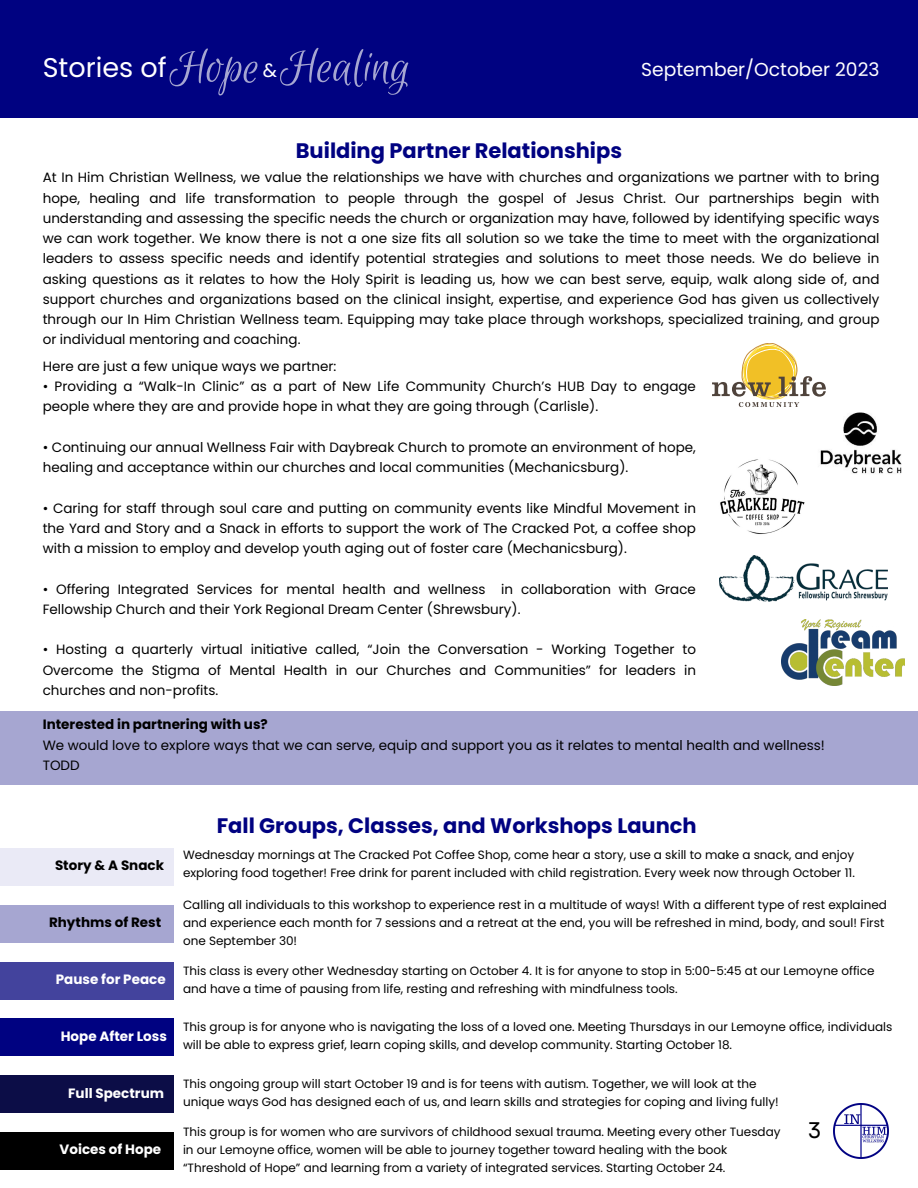
<style>
.page{position:relative;width:918px;height:1188px;background:#fff}
.page>*{position:absolute;margin:0;border:0;box-sizing:border-box;transform-origin:0 0}
.t1{font:51.45px "Euphoria Script";color:#a6a6d1}
.t2{font:27px "Poppins";color:#fff}
.t3{font:22.5px "Garet";color:#000}
.t4{font:700 21px "Poppins";color:#000281}
.t5{font:19.35px "Poppins";color:#fff}
.t6{font:18.75px "Poppins";color:#fff}
.t7{font:13.5px/20.2px "Poppins";color:#000}
.t8{font:700 13.5px "Poppins";color:#000}
.t9{font:700 13.5px "Poppins";color:#fff}
.t10{font:12px/18px "Poppins";color:#000}
</style>
<div class="page">
<img style="left:720px;top:459px;width:85px;height:75px">
<img style="left:833px;top:1103px;width:56px;height:56px">
<div style="left:0;top:0;width:918px;height:117px;background:#000281"></div>
<img style="left:720px;top:555px;width:167px;height:47px">
<svg style="left:712px;top:343px;width:114px;height:64px"></svg>
<img style="left:815px;top:398px;width:87px;height:76px">
<img style="left:782px;top:619px;width:123px;height:67px">
<div style="left:0;top:1018px;width:174px;height:38px;background:#000281"></div>
<div style="left:0;top:905px;width:174px;height:38px;background:#a6a6d1"></div>
<div style="left:0;top:849px;width:174px;height:37px;background:#eaeaf6"></div>
<div style="left:0;top:711px;width:918px;height:74px;background:#a6a6d1"></div>
<div style="left:0;top:962px;width:174px;height:37px;background:#43439d"></div>
<div style="left:0;top:1075px;width:174px;height:38px;background:#0c0d47"></div>
<div style="left:0;top:1132px;width:174px;height:37px;background:#000"></div>
<p class="t2" style="left:43px;top:49px;width:125px">Stories of</p>
<p class="t1" style="left:169px;top:39px;width:242px">Hope Healing</p>
<p class="t5" style="left:263px;top:56px;width:16px">&amp;</p>
<p class="t6" style="left:641px;top:56px;width:240px">September/October 2023</p>
<p class="t4" style="left:296px;top:136px;width:328px">Building Partner Relationships</p>
<p class="t7" style="left:43px;top:168px;width:838px;text-align:justify">At In Him Christian Wellness, we value the relationships we have with churches and organizations we partner with to bring hope, healing and life transformation to people through the gospel of Jesus Christ. Our partnerships begin with understanding and assessing the specific needs the church or organization may have, followed by identifying specific ways we can work together. We know there is not a one size fits all solution so we take the time to meet with the organizational leaders to assess specific needs and identify potential strategies and solutions to meet those needs. We do believe in asking questions as it relates to how the Holy Spirit is leading us, how we can best serve, equip, walk along side of, and support churches and organizations based on the clinical insight, expertise, and experience God has given us collectively through our In Him Christian Wellness team. Equipping may take place through workshops, specialized training, and group or individual mentoring and coaching.</p>
<p class="t7" style="left:43px;top:356px;width:295px">Here are just a few unique ways we partner:</p>
<p class="t7" style="left:43px;top:376px;width:655px">• Providing a “Walk-In Clinic” as a part of New Life Community Church’s HUB Day to engage people where they are and provide hope in what they are going through (Carlisle).</p>
<p class="t7" style="left:43px;top:437px;width:655px">• Continuing our annual Wellness Fair with Daybreak Church to promote an environment of hope, healing and acceptance within our churches and local communities (Mechanicsburg).</p>
<p class="t7" style="left:43px;top:498px;width:655px;text-align:justify">• Caring for staff through soul care and putting on community events like Mindful Movement in the Yard and Story and a Snack in efforts to support the work of The Cracked Pot, a coffee shop with a mission to employ and develop youth aging out of foster care (Mechanicsburg).</p>
<p class="t7" style="left:43px;top:579px;width:655px">• Offering Integrated Services for mental health and wellness in collaboration with Grace<br>Fellowship Church and their York Regional Dream Center (Shrewsbury).</p>
<p class="t7" style="left:43px;top:640px;width:655px;text-align:justify">• Hosting a quarterly virtual initiative called, “Join the Conversation - Working Together to Overcome the Stigma of Mental Health in our Churches and Communities” for leaders in churches and non-profits.</p>
<p class="t8" style="left:43px;top:715px;width:227px">Interested in partnering with us?</p>
<p class="t7" style="left:43px;top:735px;width:784px">We would love to explore ways that we can serve, equip and support you as it relates to mental health and wellness!</p>
<p class="t7" style="left:43px;top:755px;width:39px">TODD</p>
<p class="t8" style="left:55px;top:856px;width:111px">Story &amp; A Snack</p>
<p class="t8" style="left:49px;top:913px;width:114px">Rhythms of Rest</p>
<p class="t9" style="left:56px;top:970px;width:111px">Pause for Peace</p>
<p class="t9" style="left:61px;top:1027px;width:108px">Hope After Loss</p>
<p class="t4" style="left:217px;top:811px;width:482px">Fall Groups, Classes, and Workshops Launch</p>
<p class="t10" style="left:183px;top:846px;width:673px">Wednesday mornings at The Cracked Pot Coffee Shop, come hear a story, use a skill to make a snack, and enjoy exploring food together! Free drink for parent included with child registration. Every week now through October 11.</p>
<p class="t10" style="left:183px;top:896px;width:705px">Calling all individuals to this workshop to experience rest in a multitude of ways! With a different type of rest explained and experience each month for 7 sessions and a retreat at the end, you will be refreshed in mind, body, and soul! First one September 30!</p>
<p class="t10" style="left:183px;top:961px;width:693px">This class is every other Wednesday starting on October 4. It is for anyone to stop in 5:00-5:45 at our Lemoyne office and have a time of pausing from life, resting and refreshing with mindfulness tools.</p>
<p class="t10" style="left:183px;top:1018px;width:711px">This group is for anyone who is navigating the loss of a loved one. Meeting Thursdays in our Lemoyne office, individuals will be able to express grief, learn coping skills, and develop community. Starting October 18.</p>
<p class="t9" style="left:68px;top:1083px;width:97px">Full Spectrum</p>
<p class="t10" style="left:183px;top:1075px;width:597px">This ongoing group will start October 19 and is for teens with autism. Together, we will look at the unique ways God has designed each of us, and learn skills and strategies for coping and living fully!</p>
<p class="t9" style="left:60px;top:1140px;width:103px">Voices of Hope</p>
<p class="t10" style="left:183px;top:1123px;width:599px">This group is for women who are survivors of childhood sexual trauma. Meeting every other Tuesday in our Lemoyne office, women will be able to journey together toward healing with the book “Threshold of Hope” and learning from a variety of integrated services. Starting October 24.</p>
<p class="t3" style="left:808px;top:1114px;width:15px">3</p>
</div>
